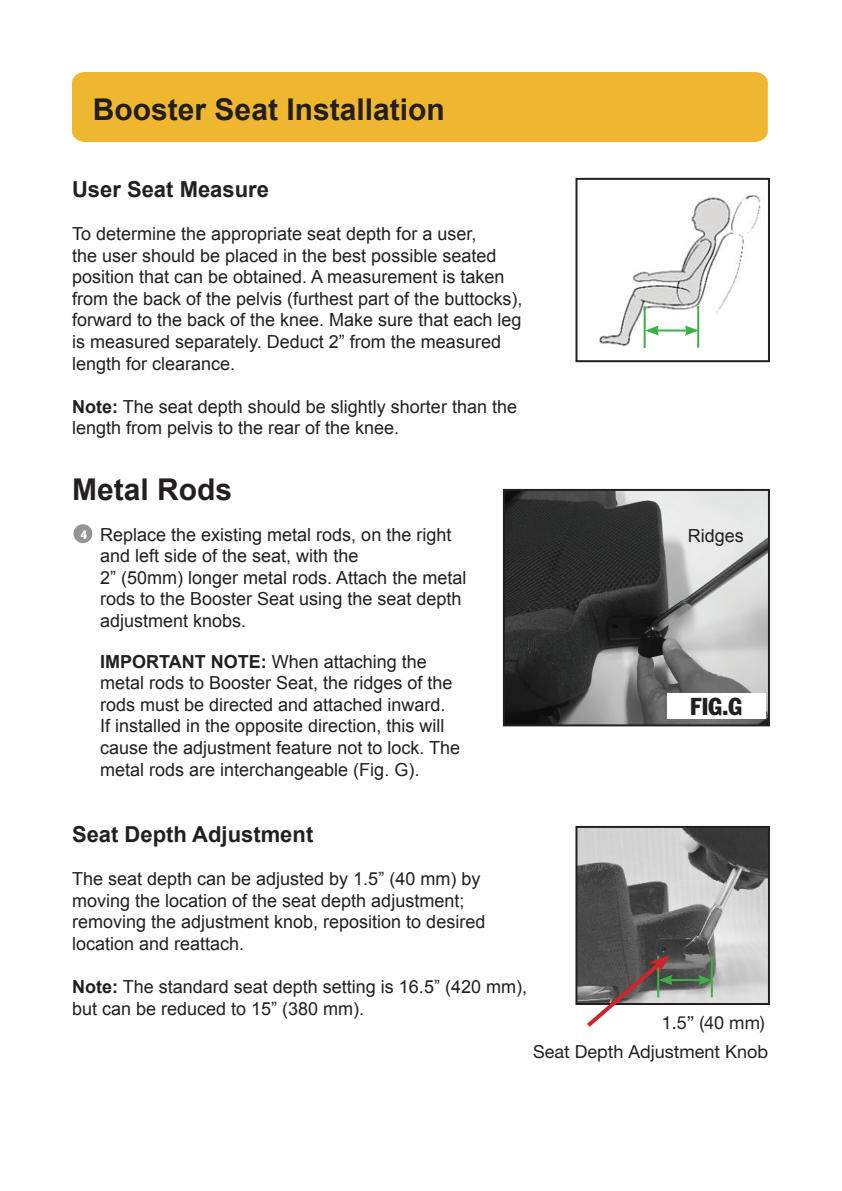
<style>
.page{position:relative;width:842px;height:1191px;background:#fff}
.page>*{position:absolute;margin:0;border:0;box-sizing:border-box;transform-origin:0 0}
.t1{font:700 30px "Arial";color:#231f20}
.t2{font:condensed 24px "Franklin Gothic";color:#231f20}
.t3{font:700 22px "Arial";color:#231f20}
.t4{font:18px/21.6px "Arial";color:#231f20}
.t5{font:18px "Helvetica Neue";color:#231f20}
.t6{font:condensed 12px "Franklin Gothic";color:#fff}
.s1{font-weight:700}
</style>
<div class="page">
<img style="left:506px;top:492px;width:261px;height:231px">
<div style="left:503px;top:489px;width:267px;height:237px;border:2px solid #231f20"></div>
<div style="left:72px;top:72px;width:696px;height:70px;background:#efb630"></div>
<div style="left:73px;top:524px;width:19px;height:19px;background:#939598;border-radius:50%"></div>
<div style="left:667px;top:693px;width:98px;height:26px;background:#fff"></div>
<img style="left:599px;top:192px;width:162px;height:156px">
<div style="left:575px;top:178px;width:195px;height:184px;border:2px solid #231f20"></div>
<hr style="left:643px;top:306px;width:2px;height:42px;background:#40ae49">
<hr style="left:697px;top:306px;width:2px;height:42px;background:#40ae49">
<hr style="left:656px;top:329px;width:32px;height:2px;background:#40ae49">
<svg style="left:645px;top:325px;width:14px;height:11px"></svg>
<svg style="left:685px;top:325px;width:13px;height:11px"></svg>
<img style="left:578px;top:829px;width:189px;height:173px">
<div style="left:575px;top:826px;width:195px;height:179px;border:2px solid #231f20"></div>
<hr style="left:711px;top:955px;width:2px;height:42px;background:#40ae49">
<hr style="left:669px;top:979px;width:32px;height:2px;background:#40ae49">
<svg style="left:698px;top:975px;width:13px;height:10px"></svg>
<svg style="left:582px;top:955px;width:90px;height:72px"></svg>
<h1 class="t1" style="left:93px;top:89px;width:353px">Booster Seat Installation</h1>
<p class="t3" style="left:72px;top:175px;width:198px">User Seat Measure</p>
<p class="t4" style="left:72px;top:223px;width:452px">To determine the appropriate seat depth for a user,<br>the user should be placed in the best possible seated position that can be obtained. A measurement is taken from the back of the pelvis (furthest part of the buttocks), forward to the back of the knee. Make sure that each leg is measured separately. Deduct 2” from the measured length for clearance.</p>
<p class="t4" style="left:72px;top:396px;width:446px"><span class="s1">Note:</span> The seat depth should be slightly shorter than the length from pelvis to the rear of the knee.</p>
<h1 class="t1" style="left:72px;top:470px;width:162px">Metal Rods</h1>
<p class="t4" style="left:100px;top:524px;width:368px">Replace the existing metal rods, on the right and left side of the seat, with the<br>2” (50mm) longer metal rods. Attach the metal rods to the Booster Seat using the seat depth adjustment knobs.</p>
<p class="t6" style="left:81px;top:527px;width:8px">4</p>
<p class="t4" style="left:688px;top:525px;width:58px">Ridges</p>
<p class="t4" style="left:100px;top:651px;width:361px"><span class="s1">IMPORTANT NOTE:</span> When attaching the metal rods to Booster Seat, the ridges of the rods must be directed and attached inward.<br>If installed in the opposite direction, this will cause the adjustment feature not to lock. The metal rods are interchangeable (Fig. G).</p>
<h2 class="t2" style="left:690px;top:692px;width:54px">FIG.G</h2>
<p class="t3" style="left:72px;top:820px;width:243px">Seat Depth Adjustment</p>
<p class="t4" style="left:72px;top:868px;width:415px">The seat depth can be adjusted by 1.5” (40 mm) by moving the location of the seat depth adjustment; removing the adjustment knob, reposition to desired location and reattach.</p>
<p class="t4" style="left:72px;top:976px;width:456px"><span class="s1">Note:</span> The standard seat depth setting is 16.5” (420 mm), but can be reduced to 15” (380 mm).</p>
<p class="t5" style="left:662px;top:1012px;width:104px">1.5” (40 mm)</p>
<p class="t5" style="left:533px;top:1041px;width:237px">Seat Depth Adjustment Knob</p>
</div>
